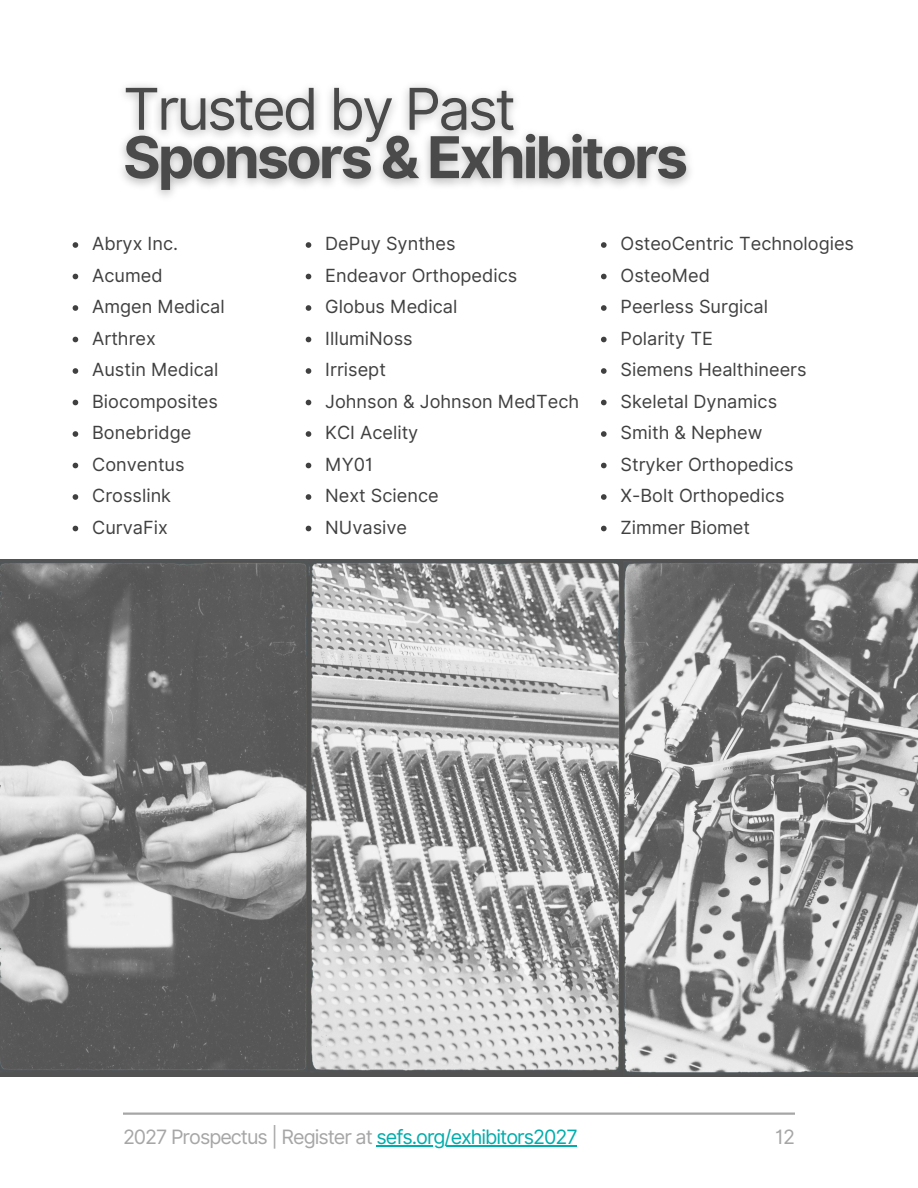
<style>
.page{position:relative;width:918px;height:1188px;background:#fff}
.page>*{position:absolute;margin:0;border:0;box-sizing:border-box;transform-origin:0 0}
.t1{font:700 57.6px/48.3px "Inter";letter-spacing:-.05em;color:#4b4a4a}
.t2{font:19.8px "Inter";letter-spacing:-.05em;color:#a6a6a6}
.t3{font:18.15px "Inter";color:#404040}
.s1{font-weight:400}
.s2{color:#00adac}
</style>
<div class="page">
<hr style="left:123px;top:1113px;width:672px;height:2px;background:#a6a6a6">
<img style="left:0;top:560px;width:918px;height:516px">
<svg style="left:73px;top:242px;width:5px;height:6px"></svg>
<svg style="left:73px;top:274px;width:5px;height:5px"></svg>
<svg style="left:73px;top:305px;width:5px;height:6px"></svg>
<svg style="left:73px;top:337px;width:5px;height:5px"></svg>
<svg style="left:73px;top:368px;width:5px;height:6px"></svg>
<svg style="left:73px;top:400px;width:5px;height:5px"></svg>
<svg style="left:73px;top:431px;width:5px;height:6px"></svg>
<svg style="left:73px;top:463px;width:5px;height:5px"></svg>
<svg style="left:73px;top:494px;width:5px;height:6px"></svg>
<svg style="left:73px;top:526px;width:5px;height:5px"></svg>
<svg style="left:306px;top:242px;width:5px;height:6px"></svg>
<svg style="left:306px;top:274px;width:5px;height:5px"></svg>
<svg style="left:306px;top:305px;width:5px;height:6px"></svg>
<svg style="left:306px;top:337px;width:5px;height:5px"></svg>
<svg style="left:306px;top:368px;width:5px;height:6px"></svg>
<svg style="left:306px;top:400px;width:5px;height:5px"></svg>
<svg style="left:306px;top:431px;width:5px;height:6px"></svg>
<svg style="left:306px;top:463px;width:5px;height:5px"></svg>
<svg style="left:306px;top:494px;width:5px;height:6px"></svg>
<svg style="left:306px;top:526px;width:5px;height:5px"></svg>
<svg style="left:601px;top:242px;width:6px;height:6px"></svg>
<svg style="left:601px;top:274px;width:6px;height:5px"></svg>
<svg style="left:601px;top:305px;width:6px;height:6px"></svg>
<svg style="left:601px;top:337px;width:6px;height:5px"></svg>
<svg style="left:601px;top:368px;width:6px;height:6px"></svg>
<svg style="left:601px;top:400px;width:6px;height:5px"></svg>
<svg style="left:601px;top:431px;width:6px;height:6px"></svg>
<svg style="left:601px;top:463px;width:6px;height:5px"></svg>
<svg style="left:601px;top:494px;width:6px;height:6px"></svg>
<svg style="left:601px;top:526px;width:6px;height:5px"></svg>
<hr style="left:376px;top:1146px;width:201px;height:1px;background:#00adac">
<h1 class="t1" style="left:123px;top:85px;width:567px"><span class="s1">Trusted by Past<br></span>Sponsors &amp; Exhibitors</h1>
<p class="t3" style="left:92px;top:233px;width:87px">Abryx Inc.</p>
<p class="t3" style="left:92px;top:264px;width:72px">Acumed</p>
<p class="t3" style="left:92px;top:296px;width:134px">Amgen Medical</p>
<p class="t3" style="left:92px;top:327px;width:65px">Arthrex</p>
<p class="t3" style="left:92px;top:359px;width:128px">Austin Medical</p>
<p class="t3" style="left:92px;top:390px;width:127px">Biocomposites</p>
<p class="t3" style="left:92px;top:422px;width:101px">Bonebridge</p>
<p class="t3" style="left:92px;top:453px;width:94px">Conventus</p>
<p class="t3" style="left:92px;top:485px;width:80px">Crosslink</p>
<p class="t3" style="left:92px;top:516px;width:77px">CurvaFix</p>
<p class="t3" style="left:325px;top:233px;width:132px">DePuy Synthes</p>
<p class="t3" style="left:325px;top:264px;width:194px">Endeavor Orthopedics</p>
<p class="t3" style="left:325px;top:296px;width:134px">Globus Medical</p>
<p class="t3" style="left:325px;top:327px;width:89px">IllumiNoss</p>
<p class="t3" style="left:325px;top:359px;width:62px">Irrisept</p>
<p class="t3" style="left:325px;top:390px;width:255px">Johnson &amp; Johnson MedTech</p>
<p class="t3" style="left:325px;top:422px;width:95px">KCI Acelity</p>
<p class="t3" style="left:325px;top:453px;width:49px">MY01</p>
<p class="t3" style="left:325px;top:485px;width:115px">Next Science</p>
<p class="t3" style="left:325px;top:516px;width:83px">NUvasive</p>
<p class="t3" style="left:621px;top:233px;width:235px">OsteoCentric Technologies</p>
<p class="t3" style="left:621px;top:264px;width:91px">OsteoMed</p>
<p class="t3" style="left:621px;top:296px;width:149px">Peerless Surgical</p>
<p class="t3" style="left:621px;top:327px;width:94px">Polarity TE</p>
<p class="t3" style="left:621px;top:359px;width:188px">Siemens Healthineers</p>
<p class="t3" style="left:621px;top:390px;width:158px">Skeletal Dynamics</p>
<p class="t3" style="left:621px;top:422px;width:143px">Smith &amp; Nephew</p>
<p class="t3" style="left:621px;top:453px;width:175px">Stryker Orthopedics</p>
<p class="t3" style="left:621px;top:485px;width:166px">X-Bolt Orthopedics</p>
<p class="t3" style="left:621px;top:516px;width:131px">Zimmer Biomet</p>
<p class="t2" style="left:123px;top:1125px;width:456px">2027 Prospectus | Register at <span class="s2">sefs.org/exhibitors2027</span></p>
<p class="t2" style="left:775px;top:1125px;width:21px">12</p>
</div>
